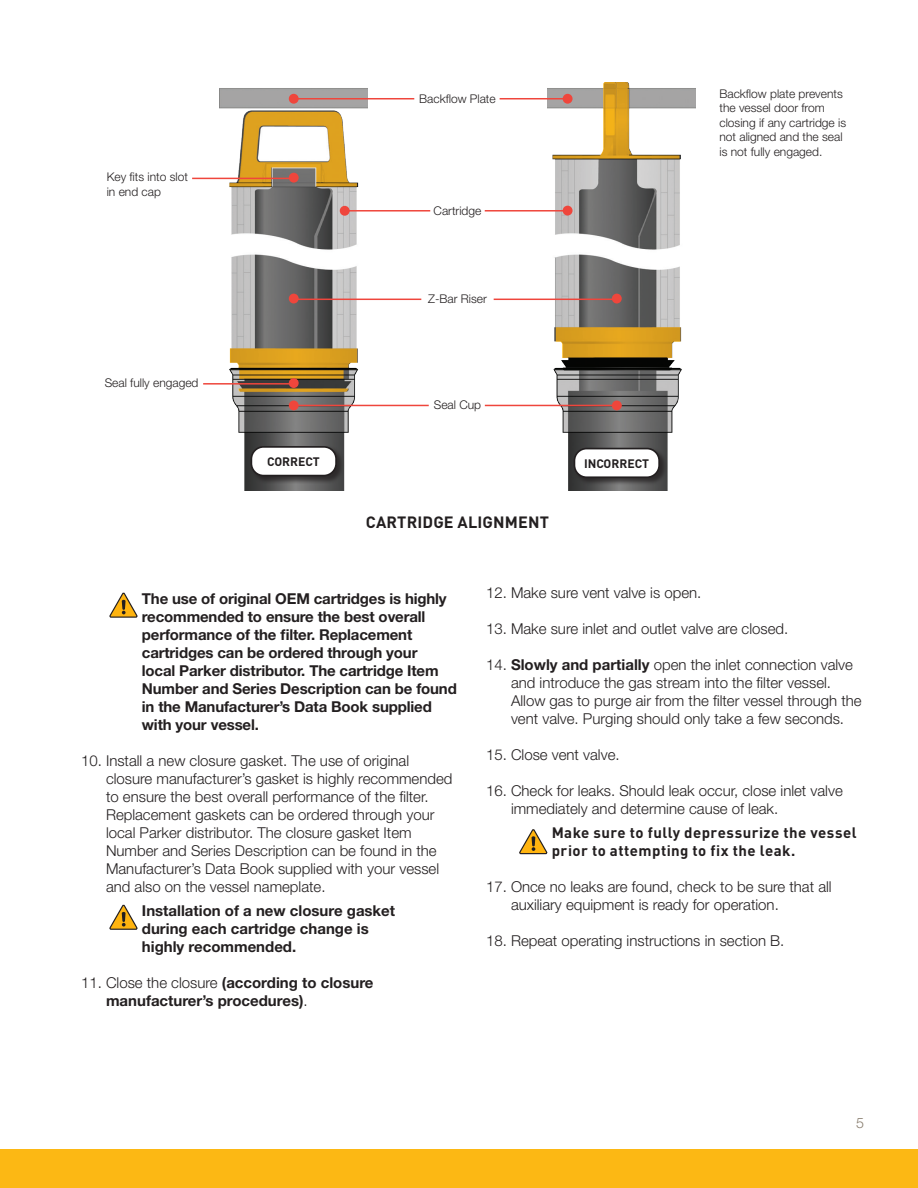
<style>
.page{position:relative;width:918px;height:1188px;background:#fff}
.page>*{position:absolute;margin:0;border:0;box-sizing:border-box;transform-origin:0 0}
.t1{font:700 16.2px "DINOT";letter-spacing:.01em;color:#231f20}
.Body{font:300 15px/18px "Helvetica Neue LT Std";color:#231f20}
.Body-2{font:700 15px/18px "Helvetica Neue LT Std";letter-spacing:-.01em;color:#231f20}
.Body-3{font:700 15px/18px "DINOT";letter-spacing:.03em;color:#231f20}
.t2{font:300 14.25px "Helvetica Neue LT Std";color:#887d6e}
.t3{font:700 12.15px "DINOT";color:#231f20}
.t4{font:300 12px/14.4px "Helvetica Neue LT Std";color:#231f20}
.s1{font-weight:300}
.s2{font-weight:700}
</style>
<div class="page">
<div style="left:0;top:1150px;width:918px;height:38px;background:#fcb814"></div>
<svg style="left:519px;top:829px;width:29px;height:26px"></svg>
<svg style="left:109px;top:592px;width:29px;height:26px"></svg>
<svg style="left:109px;top:904px;width:29px;height:26px"></svg>
<img style="left:547px;top:82px;width:148px;height:408px">
<div style="left:573px;top:447px;width:95px;height:39px;background:#231f20;opacity:.75"></div>
<div style="left:574px;top:449px;width:85px;height:28px;background:#fff;border-radius:12px"></div>
<div style="left:574px;top:448px;width:86px;height:30px;border:2px solid #231f20;border-radius:12px"></div>
<img style="left:220px;top:88px;width:148px;height:402px">
<div style="left:250px;top:445px;width:94px;height:39px;background:#231f20;opacity:.75"></div>
<div style="left:251px;top:447px;width:85px;height:29px;background:#fff;border-radius:12px"></div>
<div style="left:251px;top:446px;width:86px;height:30px;border:2px solid #231f20;border-radius:12px"></div>
<div style="left:289px;top:173px;width:10px;height:10px;background:#ef463c;border-radius:50%"></div>
<div style="left:289px;top:378px;width:10px;height:10px;background:#ef463c;border-radius:50%"></div>
<div style="left:289px;top:401px;width:10px;height:9px;background:#ef463c;border-radius:50%"></div>
<div style="left:612px;top:401px;width:10px;height:9px;background:#ef463c;border-radius:50%"></div>
<div style="left:289px;top:294px;width:10px;height:9px;background:#ef463c;border-radius:50%"></div>
<div style="left:612px;top:294px;width:10px;height:9px;background:#ef463c;border-radius:50%"></div>
<div style="left:289px;top:94px;width:10px;height:10px;background:#ef463c;border-radius:50%"></div>
<div style="left:563px;top:94px;width:10px;height:10px;background:#ef463c;border-radius:50%"></div>
<div style="left:563px;top:206px;width:10px;height:10px;background:#ef463c;border-radius:50%"></div>
<div style="left:340px;top:206px;width:10px;height:10px;background:#ef463c;border-radius:50%"></div>
<hr style="left:294px;top:98px;width:120px;height:1px;background:#ef463c">
<hr style="left:345px;top:210px;width:85px;height:2px;background:#ef463c">
<hr style="left:294px;top:299px;width:127px;height:1px;background:#ef463c">
<hr style="left:203px;top:383px;width:91px;height:2px;background:#ef463c">
<hr style="left:292px;top:405px;width:137px;height:1px;background:#ef463c">
<hr style="left:485px;top:405px;width:136px;height:1px;background:#ef463c">
<hr style="left:494px;top:299px;width:123px;height:1px;background:#ef463c">
<hr style="left:485px;top:210px;width:85px;height:2px;background:#ef463c">
<hr style="left:192px;top:178px;width:102px;height:1px;background:#ef463c">
<hr style="left:500px;top:98px;width:68px;height:1px;background:#ef463c">
<p class="t4" style="left:107px;top:170px;width:83px">Key fits into slot in end cap</p>
<p class="t4" style="left:105px;top:376px;width:95px">Seal fully engaged</p>
<p class="t4" style="left:419px;top:91px;width:78px">Backflow Plate</p>
<p class="t4" style="left:434px;top:203px;width:49px">Cartridge</p>
<p class="t4" style="left:428px;top:291px;width:60px">Z-Bar Riser</p>
<p class="t4" style="left:434px;top:397px;width:49px">Seal Cup</p>
<p class="t3" style="left:267px;top:453px;width:54px">CORRECT</p>
<p class="t3" style="left:584px;top:455px;width:66px">INCORRECT</p>
<p class="t1" style="left:366px;top:511px;width:185px">CARTRIDGE ALIGNMENT</p>
<p class="t4" style="left:719px;top:86px;width:128px">Backflow plate prevents the vessel door from closing if any cartridge is not aligned and the seal is not fully engaged.</p>
<p class="Body-2" style="left:142px;top:590px;width:316px">The use of original OEM cartridges is highly recommended to ensure the best overall performance of the filter. Replacement cartridges can be ordered through your<br>local Parker distributor. The cartridge Item Number and Series Description can be found in the Manufacturer’s Data Book supplied with your vessel.</p>
<p class="Body" style="left:106px;top:752px;width:348px;text-indent:-25px">10. Install a new closure gasket. The use of original closure manufacturer’s gasket is highly recommended to ensure the best overall performance of the filter.<br>Replacement gaskets can be ordered through your local Parker distributor. The closure gasket Item Number and Series Description can be found in the Manufacturer’s Data Book supplied with your vessel and also on the vessel nameplate.</p>
<p class="Body-2" style="left:142px;top:902px;width:255px">Installation of a new closure gasket during each cartridge change is highly recommended.</p>
<p class="Body-2" style="left:106px;top:974px;width:269px;text-indent:-25px"><span class="s1">11. Close the closure</span> (according to closure manufacturer’s procedures)<span class="s1">.</span></p>
<p class="Body" style="left:486px;top:584px;width:217px">12. Make sure vent valve is open.</p>
<p class="Body" style="left:486px;top:620px;width:304px">13. Make sure inlet and outlet valve are closed.</p>
<p class="Body" style="left:511px;top:656px;width:352px;text-indent:-25px">14. <span class="s2">Slowly and partially</span> open the inlet connection valve and introduce the gas stream into the filter vessel.<br>Allow gas to purge air from the filter vessel through the vent valve. Purging should only take a few seconds.</p>
<p class="Body" style="left:486px;top:746px;width:135px">15. Close vent valve.</p>
<p class="Body" style="left:511px;top:782px;width:333px;text-indent:-25px">16. Check for leaks. Should leak occur, close inlet valve immediately and determine cause of leak.</p>
<p class="Body-3" style="left:552px;top:823px;width:306px">Make sure to fully depressurize the vessel prior to attempting to fix the leak.</p>
<p class="Body" style="left:511px;top:878px;width:322px;text-indent:-25px">17. Once no leaks are found, check to be sure that all auxiliary equipment is ready for operation.</p>
<p class="Body" style="left:486px;top:932px;width:300px">18. Repeat operating instructions in section B.</p>
<p class="t2" style="left:856px;top:1114px;width:9px">5</p>
</div>
